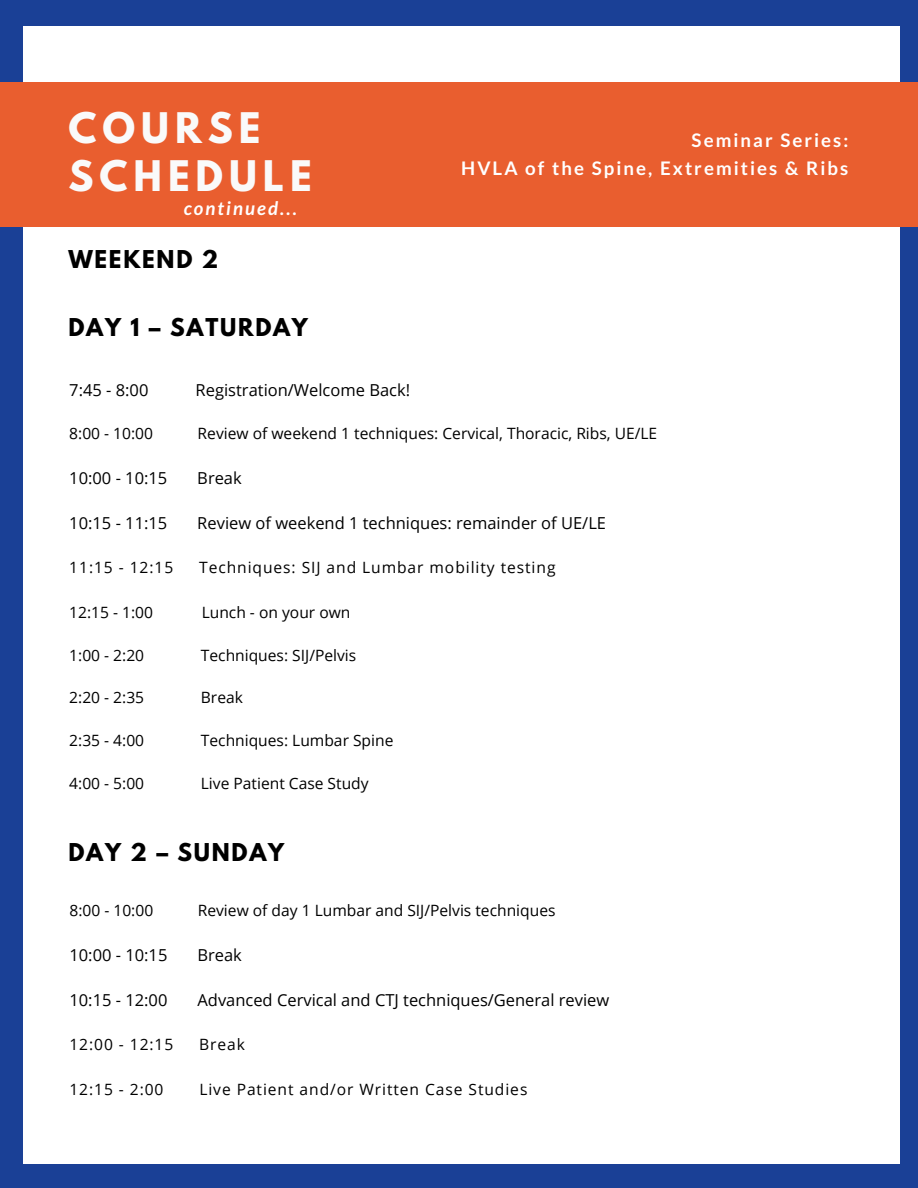
<style>
.page{position:relative;width:918px;height:1188px;background:#1a4096}
.page>*{position:absolute;margin:0;border:0;box-sizing:border-box;transform-origin:0 0}
.t1{font:700 37.35px/47.7px "League Spartan";letter-spacing:.16em;color:#fafafa}
.t2{font:700 21.75px "League Spartan";letter-spacing:.08em;color:#000}
.t3{font:700 18.6px "Lato";letter-spacing:.11em;color:#fff}
.t4{font:italic 700 18.6px "Lato";letter-spacing:.11em;color:#fff}
.t5{font:16.5px "Open Sans";color:#000}
.t6{font:15.6px "Open Sans";color:#000}
.t7{font:15.6px "Open Sans";letter-spacing:.06em;color:#000}
</style>
<div class="page">
<div style="left:24px;top:27px;width:876px;height:1137px;background:#fff"></div>
<div style="left:0;top:82px;width:918px;height:144px;background:#e95e2f"></div>
<p class="t1" style="left:68px;top:109px;width:245px">COURSE<br>SCHEDULE</p>
<p class="t4" style="left:184px;top:197px;width:115px">continued...</p>
<p class="t2" style="left:68px;top:249px;width:151px">WEEKEND 2</p>
<p class="t2" style="left:68px;top:316px;width:241px">DAY 1 – SATURDAY</p>
<p class="t3" style="left:692px;top:129px;width:158px">Seminar Series:</p>
<p class="t3" style="left:461px;top:156px;width:389px">HVLA of the Spine, Extremities &amp; Ribs</p>
<p class="t5" style="left:69px;top:379px;width:81px">7:45 - 8:00</p>
<p class="t5" style="left:196px;top:379px;width:216px">Registration/Welcome Back!</p>
<p class="t6" style="left:69px;top:422px;width:85px">8:00 - 10:00</p>
<p class="t6" style="left:198px;top:422px;width:461px">Review of weekend 1 techniques: Cervical, Thoracic, Ribs, UE/LE</p>
<p class="t5" style="left:69px;top:466px;width:100px">10:00 - 10:15</p>
<p class="t5" style="left:197px;top:466px;width:46px">Break</p>
<p class="t5" style="left:69px;top:511px;width:100px">10:15 - 11:15</p>
<p class="t5" style="left:197px;top:511px;width:410px">Review of weekend 1 techniques: remainder of UE/LE</p>
<p class="t6" style="left:69px;top:556px;width:105px">11:15 - 12:15</p>
<p class="t7" style="left:199px;top:556px;width:358px">Techniques: SIJ and Lumbar mobility testing</p>
<p class="t6" style="left:69px;top:601px;width:85px">12:15 - 1:00</p>
<p class="t6" style="left:202px;top:601px;width:150px">Lunch - on your own</p>
<p class="t6" style="left:69px;top:644px;width:76px">1:00 - 2:20</p>
<p class="t6" style="left:201px;top:644px;width:157px">Techniques: SIJ/Pelvis</p>
<p class="t6" style="left:69px;top:687px;width:76px">2:20 - 2:35</p>
<p class="t6" style="left:201px;top:687px;width:44px">Break</p>
<p class="t6" style="left:69px;top:730px;width:76px">2:35 - 4:00</p>
<p class="t6" style="left:201px;top:730px;width:194px">Techniques: Lumbar Spine</p>
<p class="t6" style="left:69px;top:772px;width:76px">4:00 - 5:00</p>
<p class="t6" style="left:201px;top:772px;width:169px">Live Patient Case Study</p>
<p class="t2" style="left:68px;top:841px;width:217px">DAY 2 – SUNDAY</p>
<p class="t6" style="left:69px;top:899px;width:85px">8:00 - 10:00</p>
<p class="t6" style="left:198px;top:899px;width:359px">Review of day 1 Lumbar and SIJ/Pelvis techniques</p>
<p class="t5" style="left:69px;top:943px;width:100px">10:00 - 10:15</p>
<p class="t5" style="left:197px;top:943px;width:46px">Break</p>
<p class="t5" style="left:69px;top:988px;width:100px">10:15 - 12:00</p>
<p class="t5" style="left:197px;top:988px;width:413px">Advanced Cervical and CTJ techniques/General review</p>
<p class="t6" style="left:69px;top:1033px;width:105px">12:00 - 12:15</p>
<p class="t6" style="left:199px;top:1033px;width:47px">Break</p>
<p class="t6" style="left:69px;top:1078px;width:96px">12:15 - 2:00</p>
<p class="t7" style="left:199px;top:1078px;width:330px">Live Patient and/or Written Case Studies</p>
</div>
